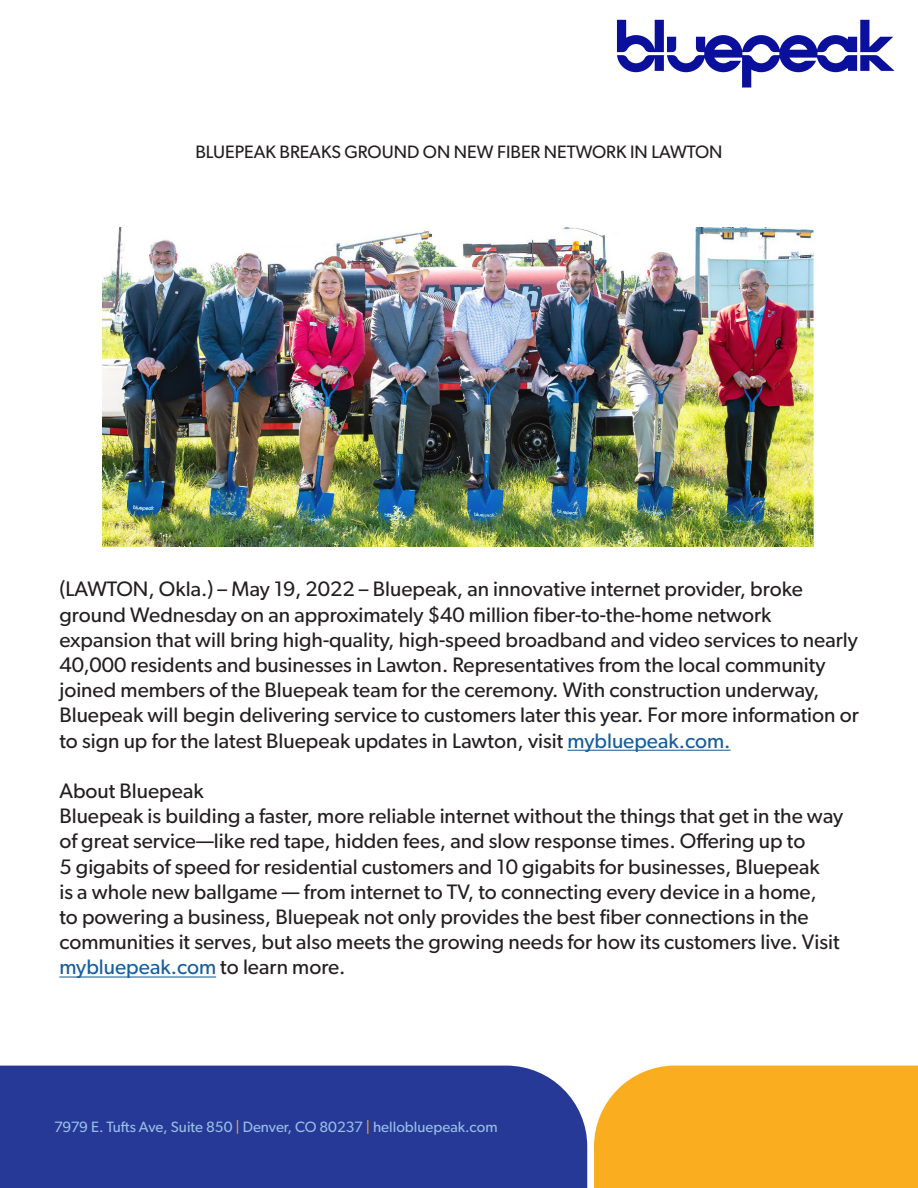
<style>
.page{position:relative;width:918px;height:1188px;background:#fff}
.page>*{position:absolute;margin:0;border:0;box-sizing:border-box;transform-origin:0 0}
.t1{font:21px/25.2px "Gibson";color:#231f20}
.t2{font:18px "Gibson";color:#231f20}
.t3{font:15px "Gibson";color:#97bfe6}
.s1{color:#175d9e}
.s2{color:#faad1e}
</style>
<div class="page">
<div style="left:0;top:1066px;width:587px;height:122px;background:#263996"></div>
<div style="left:594px;top:1066px;width:324px;height:122px;background:#faad1e"></div>
<svg style="left:617px;top:20px;width:278px;height:68px"></svg>
<img style="left:102px;top:227px;width:714px;height:319px">
<hr style="left:567px;top:750px;width:164px;height:1px;background:#175d9e">
<hr style="left:59px;top:976px;width:157px;height:2px;background:#175d9e">
<p class="t2" style="left:195px;top:141px;width:529px">BLUEPEAK BREAKS GROUND ON NEW FIBER NETWORK IN LAWTON</p>
<p class="t1" style="left:59px;top:576px;width:801px">(LAWTON, Okla.) – May 19, 2022 – Bluepeak, an innovative internet provider, broke ground Wednesday on an approximately $40 million fiber-to-the-home network expansion that will bring high-quality, high-speed broadband and video services to nearly 40,000 residents and businesses in Lawton. Representatives from the local community joined members of the Bluepeak team for the ceremony. With construction underway, Bluepeak will begin delivering service to customers later this year. For more information or to sign up for the latest Bluepeak updates in Lawton, visit <span class="s1">mybluepeak.com.</span></p>
<p class="t1" style="left:59px;top:778px;width:146px">About Bluepeak</p>
<p class="t1" style="left:59px;top:803px;width:785px">Bluepeak is building a faster, more reliable internet without the things that get in the way of great service—like red tape, hidden fees, and slow response times. Offering up to<br>5 gigabits of speed for residential customers and 10 gigabits for businesses, Bluepeak<br>is a whole new ballgame — from internet to TV, to connecting every device in a home,<br>to powering a business, Bluepeak not only provides the best fiber connections in the communities it serves, but also meets the growing needs for how its customers live. Visit <span class="s1">mybluepeak.com</span> to learn more.</p>
<p class="t3" style="left:54px;top:1118px;width:445px">7979 E. Tufts Ave, Suite 850 <span class="s2">|</span> Denver, CO 80237 <span class="s2">|</span> hellobluepeak.com</p>
</div>
